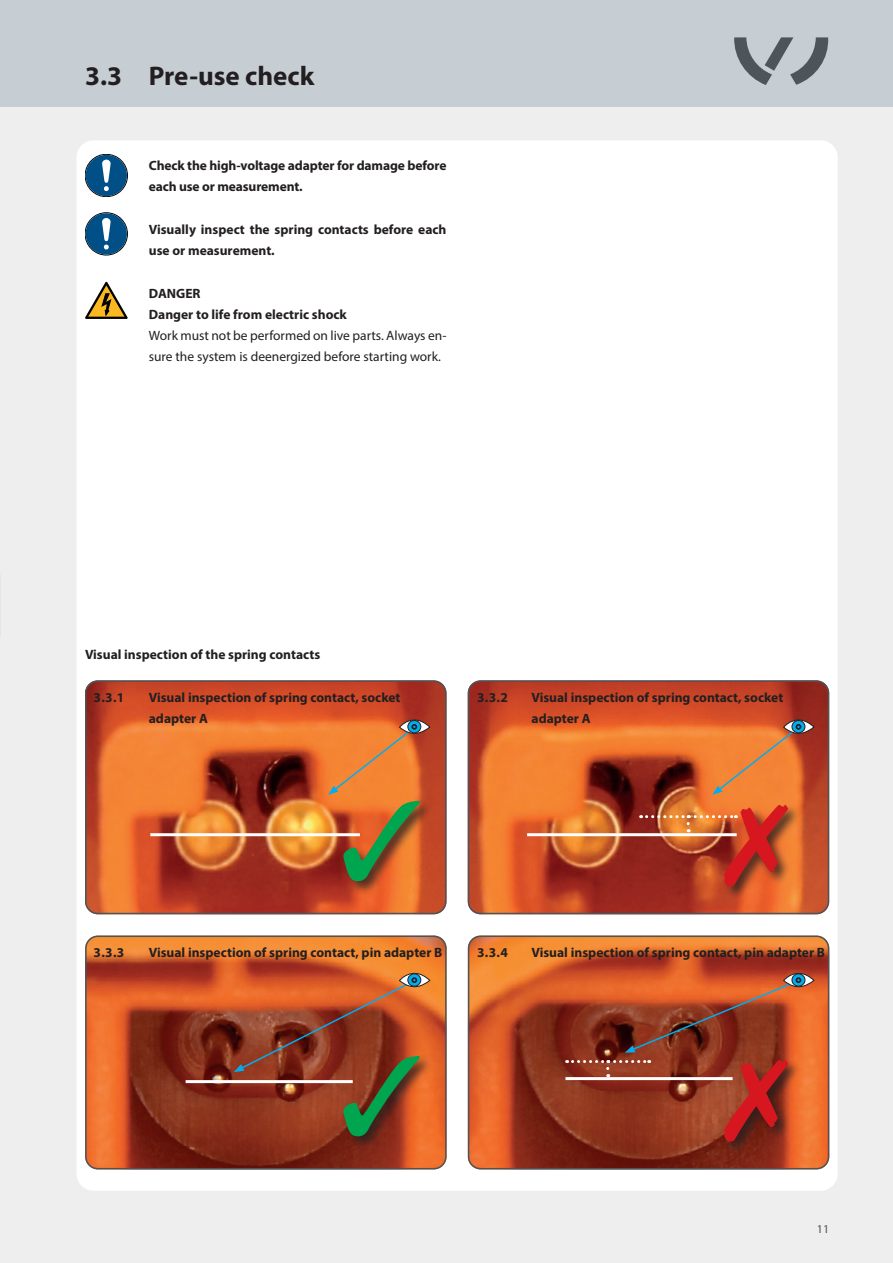
<style>
.page{position:relative;width:893px;height:1263px;background:#eeeeef}
.page>*{position:absolute;margin:0;border:0;box-sizing:border-box;transform-origin:0 0}
.t1{font:700 27px "Myriad Pro";color:#231f20}
.t2{font:700 13.5px/21.3px "Myriad Pro";color:#231f20}
.t3{font:13.5px/21.3px "Myriad Pro";color:#231f20}
.t4{font:12px "Myriad Pro";color:#4d545a}
</style>
<div class="page">
<div style="left:0;top:0;width:893px;height:106px;background:#c6ced4"></div>
<svg style="left:734px;top:37px;width:94px;height:48px"></svg>
<div style="left:77px;top:140px;width:761px;height:1051px;background:#fff;border-radius:17px"></div>
<img style="left:85px;top:680px;width:361px;height:234px">
<div style="left:85px;top:680px;width:361px;height:234px;border:2px solid #4d545a;border-radius:12px"></div>
<img style="left:468px;top:683px;width:361px;height:231px">
<div style="left:468px;top:680px;width:361px;height:234px;border:2px solid #4d545a;border-radius:12px"></div>
<img style="left:85px;top:938px;width:362px;height:231px">
<div style="left:85px;top:935px;width:362px;height:234px;border:2px solid #4d545a;border-radius:12px"></div>
<img style="left:468px;top:938px;width:361px;height:231px">
<div style="left:468px;top:935px;width:361px;height:234px;border:2px solid #4d545a;border-radius:12px"></div>
<svg style="left:712px;top:711px;width:103px;height:84px"></svg>
<svg style="left:625px;top:964px;width:190px;height:89px"></svg>
<hr style="left:150px;top:833px;width:210px;height:3px;background:#fff">
<hr style="left:527px;top:833px;width:210px;height:3px;background:#fff">
<hr style="left:186px;top:1080px;width:167px;height:3px;background:#fff">
<hr style="left:565px;top:1077px;width:168px;height:3px;background:#fff">
<div style="left:723px;top:803px;width:79px;height:97px;background:#231f20;opacity:.75"></div>
<div style="left:341px;top:799px;width:92px;height:96px;background:#231f20;opacity:.75"></div>
<div style="left:341px;top:1054px;width:92px;height:96px;background:#231f20;opacity:.75"></div>
<div style="left:723px;top:1058px;width:79px;height:97px;background:#231f20;opacity:.75"></div>
<svg style="left:567px;top:1060px;width:83px;height:8px"></svg>
<div style="left:85px;top:154px;width:42px;height:43px;background:#727272;border-radius:50%"></div>
<div style="left:85px;top:154px;width:43px;height:43px;border:1px solid #000001;border-radius:50%"></div>
<svg style="left:85px;top:154px;width:43px;height:42px"></svg>
<svg style="left:85px;top:213px;width:43px;height:42px"></svg>
<svg style="left:85px;top:282px;width:43px;height:37px"></svg>
<svg style="left:641px;top:803px;width:147px;height:83px"></svg>
<svg style="left:724px;top:1059px;width:64px;height:82px"></svg>
<svg style="left:328px;top:711px;width:103px;height:170px"></svg>
<svg style="left:234px;top:964px;width:197px;height:172px"></svg>
<h1 class="t1" style="left:85px;top:58px;width:231px">3.3 Pre-use check</h1>
<p class="t2" style="left:149px;top:154px;width:299px">Check the high-voltage adapter for damage before each use or measurement.</p>
<p class="t2" style="left:149px;top:218px;width:299px">Visually inspect the spring contacts before each use or measurement.</p>
<p class="t2" style="left:149px;top:282px;width:200px">DANGER<br>Danger to life from electric shock</p>
<p class="t3" style="left:149px;top:325px;width:299px">Work must not be performed on live parts. Always en&shy;sure the system is deenergized before starting work.</p>
<p class="t2" style="left:85px;top:643px;width:237px">Visual inspection of the spring contacts</p>
<p class="t2" style="left:149px;top:686px;width:253px">Visual inspection of spring contact, socket adapter A</p>
<p class="t2" style="left:94px;top:686px;width:32px">3.3.1</p>
<p class="t2" style="left:477px;top:686px;width:32px">3.3.2</p>
<p class="t2" style="left:531px;top:686px;width:253px">Visual inspection of spring contact, socket adapter A</p>
<p class="t2" style="left:149px;top:941px;width:295px">Visual inspection of spring contact, pin adapter B</p>
<p class="t2" style="left:94px;top:941px;width:32px">3.3.3</p>
<p class="t2" style="left:477px;top:941px;width:32px">3.3.4</p>
<p class="t2" style="left:531px;top:941px;width:295px">Visual inspection of spring contact, pin adapter B</p>
<p class="t4" style="left:817px;top:1222px;width:14px">11</p>
</div>
